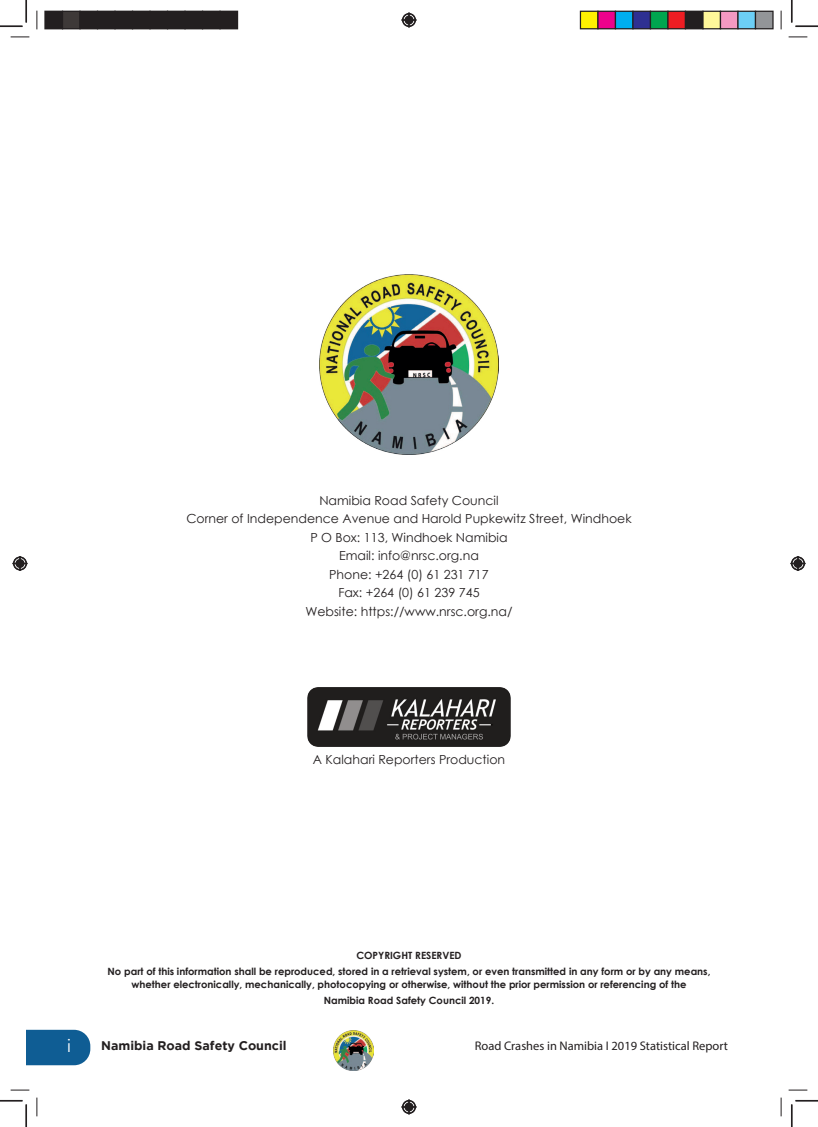
<style>
.page{position:relative;width:818px;height:1127px;background:#fff}
.page>*{position:absolute;margin:0;border:0;box-sizing:border-box;transform-origin:0 0}
.t1{font:18.75px "Avenir";color:#fff}
.t2{font:12.5px/18.5px "Century Gothic";color:#231f20;text-align:center}
.t3{font:12.5px "Myriad Pro";color:#231f20}
.t4{font:700 12.5px "Gotham";color:#231f20}
.t5{font:700 10px/16px "Century Gothic";color:#231f20;text-align:center}
</style>
<div class="page">
<svg style="left:26px;top:1029px;width:64px;height:35px;background:#1e679a"></svg>
<img style="left:333px;top:1030px;width:40px;height:40px">
<img style="left:307px;top:687px;width:203px;height:59px">
<img style="left:319px;top:274px;width:180px;height:180px">
<svg style="left:11px;top:36px;width:18px;height:2px"></svg>
<svg style="left:788px;top:36px;width:19px;height:2px"></svg>
<svg style="left:11px;top:1089px;width:18px;height:1px"></svg>
<svg style="left:788px;top:1089px;width:19px;height:1px"></svg>
<svg style="left:36px;top:11px;width:2px;height:18px"></svg>
<svg style="left:36px;top:1097px;width:2px;height:18px"></svg>
<svg style="left:780px;top:11px;width:2px;height:18px"></svg>
<svg style="left:780px;top:1097px;width:2px;height:18px"></svg>
<hr style="left:0;top:1099px;width:23px;height:2px;background:#231f20">
<hr style="left:795px;top:1099px;width:23px;height:2px;background:#231f20">
<svg style="left:0;top:0;width:27px;height:27px"></svg>
<svg style="left:0;top:1100px;width:27px;height:26px"></svg>
<svg style="left:791px;top:0;width:27px;height:27px"></svg>
<svg style="left:791px;top:1100px;width:27px;height:26px"></svg>
<svg style="left:401px;top:13px;width:15px;height:15px"></svg>
<svg style="left:401px;top:1099px;width:15px;height:15px"></svg>
<svg style="left:13px;top:556px;width:15px;height:15px"></svg>
<svg style="left:790px;top:556px;width:15px;height:15px"></svg>
<div style="left:45px;top:11px;width:18px;height:18px;background:#231f20"></div>
<div style="left:44px;top:11px;width:19px;height:18px;border:1px solid #231f20"></div>
<div style="left:63px;top:11px;width:17px;height:18px;background:#3e3938"></div>
<div style="left:62px;top:11px;width:19px;height:18px;border:1px solid #231f20"></div>
<div style="left:80px;top:11px;width:18px;height:18px;background:#231f20"></div>
<div style="left:79px;top:11px;width:19px;height:18px;border:1px solid #231f20"></div>
<div style="left:98px;top:11px;width:17px;height:18px;background:#231f20"></div>
<div style="left:115px;top:11px;width:18px;height:18px;background:#231f20"></div>
<div style="left:133px;top:11px;width:17px;height:18px;background:#231f20"></div>
<div style="left:150px;top:11px;width:18px;height:18px;background:#231f20"></div>
<div style="left:168px;top:11px;width:17px;height:18px;background:#231f20"></div>
<div style="left:185px;top:11px;width:18px;height:18px;background:#231f20"></div>
<div style="left:203px;top:11px;width:17px;height:18px;background:#231f20"></div>
<div style="left:220px;top:11px;width:18px;height:18px;background:#231f20"></div>
<div style="left:580px;top:11px;width:18px;height:18px;background:#fff101"></div>
<div style="left:580px;top:11px;width:18px;height:18px;border:1px solid #231f20"></div>
<div style="left:598px;top:11px;width:17px;height:18px;background:#ed028c"></div>
<div style="left:597px;top:11px;width:19px;height:18px;border:1px solid #231f20"></div>
<div style="left:615px;top:11px;width:18px;height:18px;background:#00aeef"></div>
<div style="left:615px;top:11px;width:18px;height:18px;border:1px solid #231f20"></div>
<div style="left:633px;top:11px;width:17px;height:18px;background:#2e3092"></div>
<div style="left:632px;top:11px;width:19px;height:18px;border:1px solid #231f20"></div>
<div style="left:650px;top:11px;width:18px;height:18px;background:#00a54f"></div>
<div style="left:650px;top:11px;width:18px;height:18px;border:1px solid #231f20"></div>
<div style="left:668px;top:11px;width:17px;height:18px;background:#ee1d23"></div>
<div style="left:667px;top:11px;width:19px;height:18px;border:1px solid #231f20"></div>
<div style="left:685px;top:11px;width:18px;height:18px;background:#231f20"></div>
<div style="left:703px;top:11px;width:17px;height:18px;background:#fff79a"></div>
<div style="left:702px;top:11px;width:19px;height:18px;border:1px solid #231f20"></div>
<div style="left:720px;top:11px;width:18px;height:18px;background:#f499c2"></div>
<div style="left:720px;top:11px;width:18px;height:18px;border:1px solid #231f20"></div>
<div style="left:738px;top:11px;width:17px;height:18px;background:#6ccff6"></div>
<div style="left:737px;top:11px;width:19px;height:18px;border:1px solid #231f20"></div>
<div style="left:755px;top:11px;width:18px;height:18px;background:#939598"></div>
<div style="left:755px;top:11px;width:18px;height:18px;border:1px solid #231f20"></div>
<p class="t2" style="left:186px;top:492px;width:447px">Namibia Road Safety Council<br>Corner of Independence Avenue and Harold Pupkewitz Street, Windhoek P O Box: 113, Windhoek Namibia<br>Email: info@nrsc.org.na<br>Phone: +264 (0) 61 231 717<br>Fax: +264 (0) 61 239 745<br>Website: https://www.nrsc.org.na/</p>
<p class="t2" style="left:313px;top:751px;width:194px">A Kalahari Reporters Production</p>
<p class="t5" style="left:108px;top:948px;width:604px">COPYRIGHT RESERVED<br>No part of this information shall be reproduced, stored in a retrieval system, or even transmitted in any form or by any means,</p>
<p class="t5" style="left:132px;top:976px;width:556px">whether electronically, mechanically, photocopying or otherwise, without the prior permission or referencing of the<br>Namibia Road Safety Council 2019.</p>
<h1 class="t1" style="left:67px;top:1034px;width:6px">i</h1>
<p class="t4" style="left:101px;top:1040px;width:187px">Namibia Road Safety Council</p>
<p class="t3" style="left:475px;top:1041px;width:255px">Road Crashes in Namibia I 2019 Statistical Report</p>
</div>
